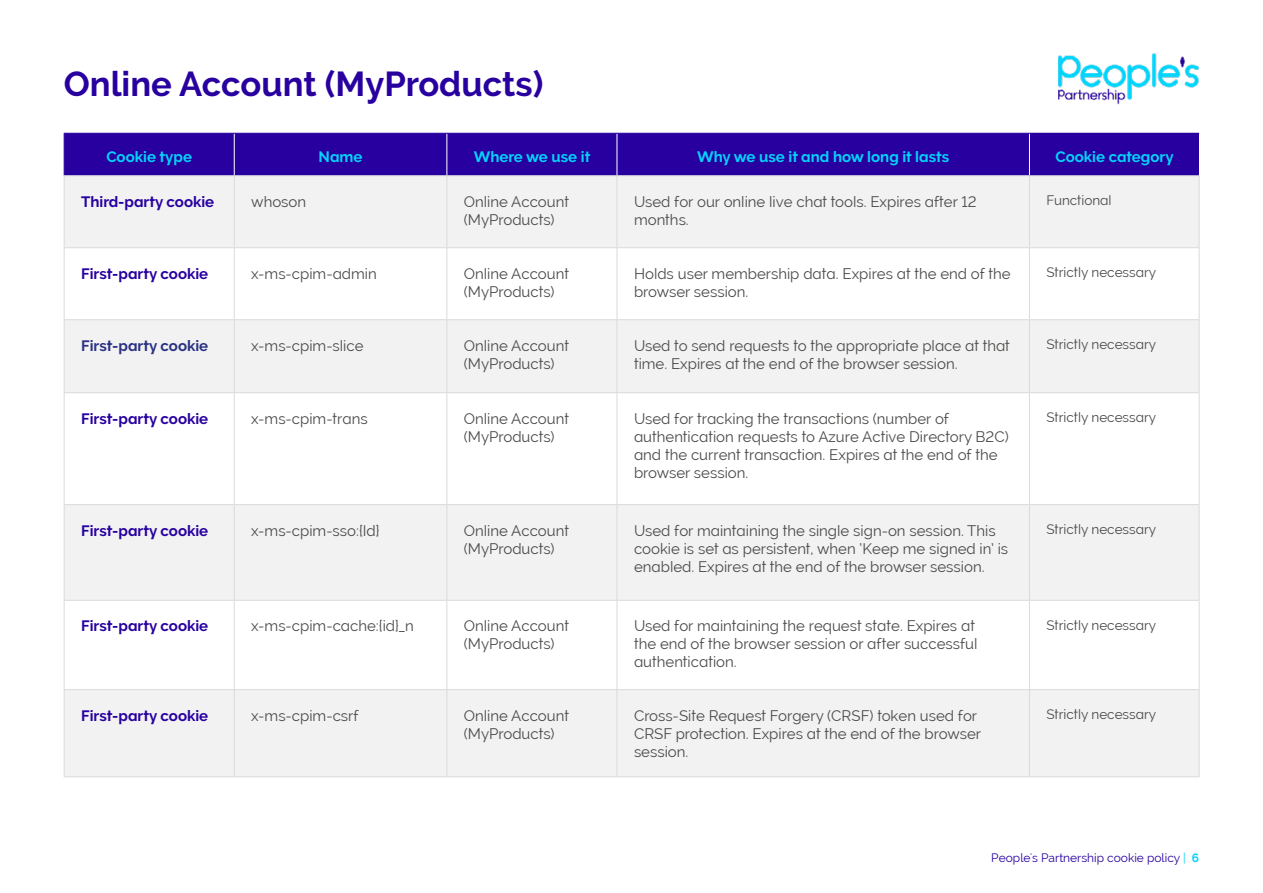
<style>
.page{position:relative;width:1263px;height:893px;background:#fff}
.page>*{position:absolute;margin:0;border:0;box-sizing:border-box;transform-origin:0 0}
.t1{font:700 34.5px "Raleway";color:#2800a0}
.t2{font:15px/18px "Raleway";color:#4a4a49}
.t3{font:700 15px "Raleway";color:#2800a0}
.t4{font:700 15px "Raleway";color:#05d2fa}
.t5{font:700 15px "Raleway";color:#2a3282}
.t6{font:13.5px "Raleway";color:#4a4a49}
.t7{font:12px "Raleway";color:#2800a0}
.s1{color:#05d2fa}
.s2{font-weight:700;color:#05d2fa}
</style>
<div class="page">
<img style="left:1058px;top:53px;width:141px;height:52px">
<div style="left:65px;top:134px;width:964px;height:41px;background:#2800a0"></div>
<div style="left:1029px;top:133px;width:170px;height:43px;background:#2800a0"></div>
<div style="left:65px;top:176px;width:1134px;height:600px;background:#f2f2f2"></div>
<svg style="left:65px;top:248px;width:1134px;height:441px"></svg>
<hr style="left:234px;top:134px;width:1px;height:41px;background:#fff">
<hr style="left:446px;top:134px;width:1px;height:41px;background:#fff">
<hr style="left:617px;top:134px;width:1px;height:41px;background:#fff">
<hr style="left:64px;top:134px;width:1px;height:41px;background:#2800a0">
<hr style="left:64px;top:133px;width:170px;height:1px;background:#2800a0">
<hr style="left:234px;top:133px;width:213px;height:1px;background:#2800a0">
<hr style="left:447px;top:133px;width:170px;height:1px;background:#2800a0">
<hr style="left:617px;top:133px;width:412px;height:1px;background:#2800a0">
<hr style="left:1199px;top:176px;width:1px;height:71px;background:#dadada">
<hr style="left:1199px;top:248px;width:1px;height:71px;background:#dadada">
<hr style="left:64px;top:176px;width:1px;height:71px;background:#dadada">
<hr style="left:64px;top:248px;width:1px;height:71px;background:#dadada">
<hr style="left:234px;top:176px;width:1px;height:71px;background:#dadada">
<hr style="left:234px;top:248px;width:1px;height:71px;background:#dadada">
<hr style="left:446px;top:176px;width:1px;height:71px;background:#dadada">
<hr style="left:446px;top:248px;width:1px;height:71px;background:#dadada">
<hr style="left:617px;top:176px;width:1px;height:71px;background:#dadada">
<hr style="left:617px;top:248px;width:1px;height:71px;background:#dadada">
<hr style="left:1029px;top:176px;width:1px;height:71px;background:#dadada">
<hr style="left:1029px;top:248px;width:1px;height:71px;background:#dadada">
<hr style="left:64px;top:247px;width:170px;height:1px;background:#dadada">
<hr style="left:234px;top:247px;width:213px;height:1px;background:#dadada">
<hr style="left:447px;top:247px;width:170px;height:1px;background:#dadada">
<hr style="left:617px;top:247px;width:412px;height:1px;background:#dadada">
<hr style="left:1029px;top:393px;width:1px;height:111px;background:#dadada">
<hr style="left:1199px;top:393px;width:1px;height:111px;background:#dadada">
<hr style="left:1029px;top:247px;width:170px;height:1px;background:#dadada">
<hr style="left:1029px;top:134px;width:1px;height:41px;background:#fff">
<hr style="left:1029px;top:175px;width:170px;height:1px;background:#dadada">
<hr style="left:64px;top:175px;width:170px;height:1px;background:#dadada">
<hr style="left:234px;top:175px;width:213px;height:1px;background:#dadada">
<hr style="left:447px;top:175px;width:170px;height:1px;background:#dadada">
<hr style="left:617px;top:175px;width:412px;height:1px;background:#dadada">
<hr style="left:64px;top:393px;width:1px;height:111px;background:#dadada">
<hr style="left:234px;top:393px;width:1px;height:111px;background:#dadada">
<hr style="left:446px;top:393px;width:1px;height:111px;background:#dadada">
<hr style="left:617px;top:393px;width:1px;height:111px;background:#dadada">
<hr style="left:234px;top:319px;width:213px;height:1px;background:#dadada">
<hr style="left:234px;top:392px;width:213px;height:1px;background:#dadada">
<hr style="left:447px;top:319px;width:170px;height:1px;background:#dadada">
<hr style="left:446px;top:320px;width:1px;height:72px;background:#dadada">
<hr style="left:447px;top:392px;width:170px;height:1px;background:#dadada">
<hr style="left:617px;top:319px;width:412px;height:1px;background:#dadada">
<hr style="left:617px;top:320px;width:1px;height:72px;background:#dadada">
<hr style="left:617px;top:392px;width:412px;height:1px;background:#dadada">
<hr style="left:1029px;top:319px;width:170px;height:1px;background:#dadada">
<hr style="left:1029px;top:320px;width:1px;height:72px;background:#dadada">
<hr style="left:1199px;top:320px;width:1px;height:72px;background:#dadada">
<hr style="left:1029px;top:392px;width:170px;height:1px;background:#dadada">
<hr style="left:64px;top:319px;width:170px;height:1px;background:#dadada">
<hr style="left:64px;top:320px;width:1px;height:72px;background:#dadada">
<hr style="left:234px;top:320px;width:1px;height:72px;background:#dadada">
<hr style="left:64px;top:392px;width:170px;height:1px;background:#dadada">
<hr style="left:64px;top:504px;width:170px;height:1px;background:#dadada">
<hr style="left:64px;top:505px;width:1px;height:95px;background:#dadada">
<hr style="left:64px;top:600px;width:170px;height:1px;background:#dadada">
<hr style="left:234px;top:504px;width:213px;height:1px;background:#dadada">
<hr style="left:234px;top:505px;width:1px;height:95px;background:#dadada">
<hr style="left:234px;top:600px;width:213px;height:1px;background:#dadada">
<hr style="left:447px;top:504px;width:170px;height:1px;background:#dadada">
<hr style="left:446px;top:505px;width:1px;height:95px;background:#dadada">
<hr style="left:447px;top:600px;width:170px;height:1px;background:#dadada">
<hr style="left:617px;top:504px;width:412px;height:1px;background:#dadada">
<hr style="left:617px;top:505px;width:1px;height:95px;background:#dadada">
<hr style="left:617px;top:600px;width:412px;height:1px;background:#dadada">
<hr style="left:1029px;top:504px;width:170px;height:1px;background:#dadada">
<hr style="left:1029px;top:505px;width:1px;height:95px;background:#dadada">
<hr style="left:1199px;top:505px;width:1px;height:95px;background:#dadada">
<hr style="left:1029px;top:600px;width:170px;height:1px;background:#dadada">
<hr style="left:64px;top:689px;width:170px;height:1px;background:#dadada">
<hr style="left:64px;top:690px;width:1px;height:86px;background:#dadada">
<hr style="left:64px;top:776px;width:170px;height:1px;background:#dadada">
<hr style="left:234px;top:689px;width:213px;height:1px;background:#dadada">
<hr style="left:234px;top:690px;width:1px;height:86px;background:#dadada">
<hr style="left:234px;top:776px;width:213px;height:1px;background:#dadada">
<hr style="left:447px;top:689px;width:170px;height:1px;background:#dadada">
<hr style="left:446px;top:690px;width:1px;height:86px;background:#dadada">
<hr style="left:447px;top:776px;width:170px;height:1px;background:#dadada">
<hr style="left:617px;top:689px;width:412px;height:1px;background:#dadada">
<hr style="left:617px;top:690px;width:1px;height:86px;background:#dadada">
<hr style="left:617px;top:776px;width:412px;height:1px;background:#dadada">
<hr style="left:1029px;top:689px;width:170px;height:1px;background:#dadada">
<hr style="left:1029px;top:690px;width:1px;height:86px;background:#dadada">
<hr style="left:1199px;top:690px;width:1px;height:86px;background:#dadada">
<hr style="left:1029px;top:776px;width:170px;height:1px;background:#dadada">
<hr style="left:446px;top:601px;width:1px;height:88px;background:#dadada">
<hr style="left:617px;top:601px;width:1px;height:88px;background:#dadada">
<hr style="left:1029px;top:601px;width:1px;height:88px;background:#dadada">
<hr style="left:1199px;top:601px;width:1px;height:88px;background:#dadada">
<hr style="left:64px;top:601px;width:1px;height:88px;background:#dadada">
<hr style="left:234px;top:601px;width:1px;height:88px;background:#dadada">
<h1 class="t1" style="left:64px;top:64px;width:481px">Online Account (MyProducts)</h1>
<p class="t4" style="left:106px;top:148px;width:87px">Cookie type</p>
<p class="t4" style="left:319px;top:148px;width:45px">Name</p>
<p class="t4" style="left:474px;top:148px;width:118px">Where we use it</p>
<p class="t4" style="left:697px;top:148px;width:254px">Why we use it and how long it lasts</p>
<p class="t4" style="left:1055px;top:148px;width:120px">Cookie category</p>
<p class="t3" style="left:81px;top:193px;width:135px">Third-party cookie</p>
<p class="t2" style="left:251px;top:193px;width:56px">whoson</p>
<p class="t2" style="left:464px;top:193px;width:107px">Online Account (MyProducts)</p>
<p class="t2" style="left:634px;top:193px;width:344px">Used for our online live chat tools. Expires after 12 months.</p>
<p class="t6" style="left:1046px;top:193px;width:67px">Functional</p>
<p class="t3" style="left:81px;top:265px;width:129px">First-party cookie</p>
<p class="t2" style="left:251px;top:265px;width:127px">x-ms-cpim-admin</p>
<p class="t2" style="left:464px;top:265px;width:107px">Online Account (MyProducts)</p>
<p class="t2" style="left:634px;top:265px;width:378px">Holds user membership data. Expires at the end of the browser session.</p>
<p class="t6" style="left:1046px;top:265px;width:111px">Strictly necessary</p>
<p class="t5" style="left:81px;top:337px;width:129px">First-party cookie</p>
<p class="t2" style="left:251px;top:336px;width:114px">x-ms-cpim-slice</p>
<p class="t2" style="left:464px;top:336px;width:107px">Online Account (MyProducts)</p>
<p class="t2" style="left:634px;top:336px;width:377px">Used to send requests to the appropriate place at that time. Expires at the end of the browser session.</p>
<p class="t6" style="left:1046px;top:337px;width:111px">Strictly necessary</p>
<p class="t3" style="left:81px;top:410px;width:129px">First-party cookie</p>
<p class="t2" style="left:251px;top:409px;width:118px">x-ms-cpim-trans</p>
<p class="t2" style="left:464px;top:409px;width:107px">Online Account (MyProducts)</p>
<p class="t2" style="left:634px;top:409px;width:376px">Used for tracking the transactions (number of authentication requests to Azure Active Directory B2C) and the current transaction. Expires at the end of the browser session.</p>
<p class="t6" style="left:1046px;top:410px;width:111px">Strictly necessary</p>
<p class="t3" style="left:81px;top:522px;width:129px">First-party cookie</p>
<p class="t2" style="left:251px;top:521px;width:130px">x-ms-cpim-sso:{Id}</p>
<p class="t2" style="left:464px;top:521px;width:107px">Online Account (MyProducts)</p>
<p class="t2" style="left:634px;top:521px;width:376px">Used for maintaining the single sign-on session. This cookie is set as persistent, when ‘Keep me signed in’ is enabled. Expires at the end of the browser session.</p>
<p class="t6" style="left:1046px;top:522px;width:111px">Strictly necessary</p>
<p class="t3" style="left:81px;top:618px;width:129px">First-party cookie</p>
<p class="t2" style="left:251px;top:617px;width:164px">x-ms-cpim-cache:{id}_n</p>
<p class="t2" style="left:464px;top:617px;width:107px">Online Account (MyProducts)</p>
<p class="t2" style="left:634px;top:617px;width:345px">Used for maintaining the request state. Expires at the end of the browser session or after successful authentication.</p>
<p class="t6" style="left:1046px;top:617px;width:111px">Strictly necessary</p>
<p class="t3" style="left:81px;top:707px;width:129px">First-party cookie</p>
<p class="t2" style="left:251px;top:706px;width:109px">x-ms-cpim-csrf</p>
<p class="t2" style="left:464px;top:706px;width:107px">Online Account (MyProducts)</p>
<p class="t2" style="left:634px;top:706px;width:349px">Cross-Site Request Forgery (CRSF) token used for<br>CRSF protection. Expires at the end of the browser session.</p>
<p class="t6" style="left:1046px;top:707px;width:111px">Strictly necessary</p>
<p class="t7" style="left:991px;top:850px;width:209px">People's Partnership cookie policy <span class="s1">|</span> <span class="s2">6</span></p>
</div>
